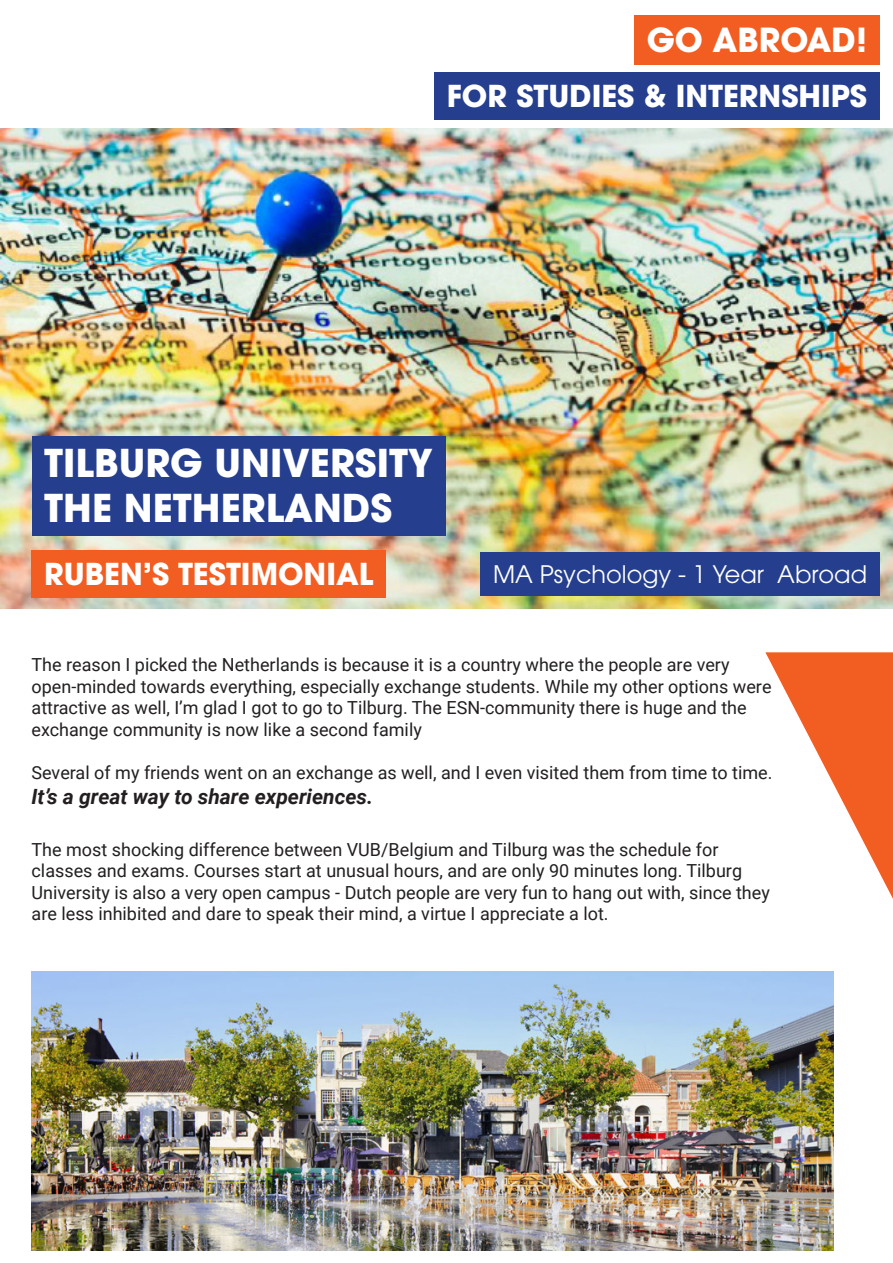
<style>
.page{position:relative;width:893px;height:1263px;background:#fff}
.page>*{position:absolute;margin:0;border:0;box-sizing:border-box;transform-origin:0 0}
.t1{font:700 38.1px "Avant Garde LT";color:#fff}
.t2{font:700 33px "Avant Garde LT";color:#fff}
.t3{font:700 30px "Avant Garde LT";color:#fff}
.t4{font:24px "Avant Garde LT";color:#fff}
.t5{font:italic 700 21px "Roboto";color:#231f20}
.t6{font:18px/21.6px "Roboto";color:#231f20}
</style>
<div class="page">
<img style="left:0;top:129px;width:893px;height:479px">
<svg style="left:765px;top:652px;width:128px;height:247px"></svg>
<div style="left:32px;top:550px;width:354px;height:48px;background:#f25d21"></div>
<img style="left:32px;top:971px;width:802px;height:279px">
<div style="left:32px;top:436px;width:413px;height:99px;background:#253f8e"></div>
<div style="left:634px;top:15px;width:246px;height:50px;background:#f25d21"></div>
<div style="left:434px;top:72px;width:446px;height:47px;background:#253f8e"></div>
<div style="left:480px;top:552px;width:400px;height:43px;background:#253f8e"></div>
<p class="t2" style="left:647px;top:18px;width:222px">GO ABROAD!</p>
<p class="t3" style="left:447px;top:76px;width:422px">FOR STUDIES &amp; INTERNSHIPS</p>
<p class="t1" style="left:44px;top:438px;width:390px">TILBURG UNIVERSITY</p>
<p class="t1" style="left:44px;top:484px;width:349px">THE NETHERLANDS</p>
<p class="t3" style="left:44px;top:554px;width:331px">RUBEN’S TESTIMONIAL</p>
<p class="t4" style="left:493px;top:560px;width:375px">MA Psychology - 1 Year Abroad</p>
<p class="t6" style="left:32px;top:653px;width:741px">The reason I picked the Netherlands is because it is a country where the people are very open-minded towards everything, especially exchange students. While my other options were attractive as well, I’m glad I got to go to Tilburg. The ESN-community there is huge and the exchange community is now like a second family</p>
<p class="t6" style="left:32px;top:761px;width:742px">Several of my friends went on an exchange as well, and I even visited them from time to time.</p>
<p class="t5" style="left:32px;top:782px;width:343px">It’s a great way to share experiences.</p>
<p class="t6" style="left:32px;top:838px;width:740px">The most shocking difference between VUB/Belgium and Tilburg was the schedule for classes and exams. Courses start at unusual hours, and are only 90 minutes long. Tilburg University is also a very open campus - Dutch people are very fun to hang out with, since they are less inhibited and dare to speak their mind, a virtue I appreciate a lot.</p>
</div>
